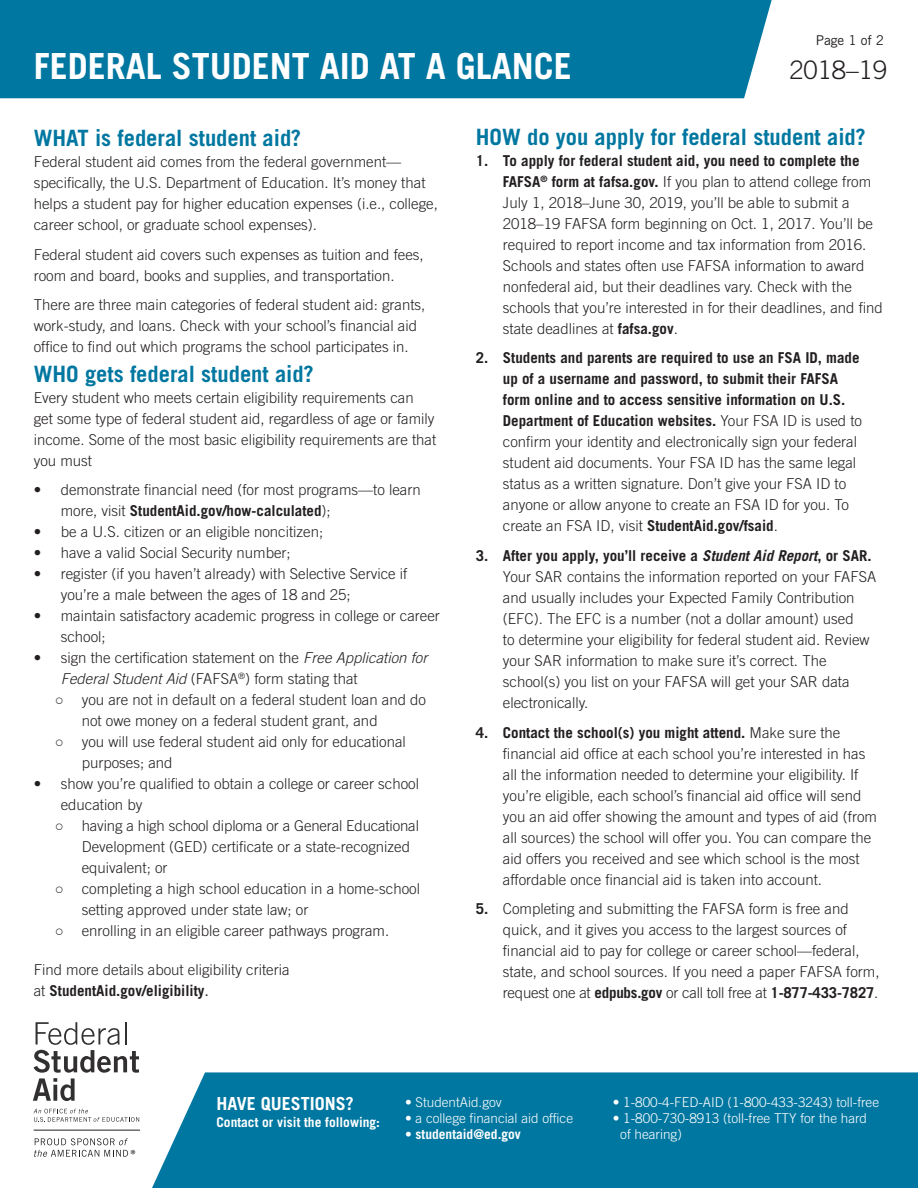
<style>
.page{position:relative;width:918px;height:1188px;background:#fff}
.page>*{position:absolute;margin:0;border:0;box-sizing:border-box;transform-origin:0 0}
.t1{font:700 36px "Trade Gothic LT Std";color:#fff}
.t2{font:300 25.5px "Trade Gothic LT Std";color:#231f20}
.t3{font:700 22.5px "Trade Gothic LT Std";color:#0077a0}
.t4{font:700 18px "Trade Gothic LT Std";color:#fff}
.t5{font:300 15px/21px "Trade Gothic LT Std";color:#231f20}
.t6{font:300 13.5px/16.2px "Trade Gothic LT Std";color:#fff}
.t7{font:700 13.5px "Trade Gothic LT Std";color:#fff}
.t8{font:13.5px "Trade Gothic LT Std";color:#231f20}
.s1{font-weight:700}
.s2{font-style:italic}
.s3{font-family:"Arial";font-weight:400}
.s4{font-weight:400}
.s5{font-weight:700;font-style:italic}
.s6{font-weight:300}
</style>
<div class="page">
<div style="left:0;top:0;width:772px;height:98px;background:#0077a0"></div>
<div style="left:152px;top:1072px;width:766px;height:116px;background:#0077a0"></div>
<hr style="left:34px;top:1130px;width:106px;height:1px;background:#231f20">
<svg style="left:33px;top:1109px;width:106px;height:13px"></svg>
<svg style="left:33px;top:1022px;width:106px;height:79px"></svg>
<svg style="left:34px;top:1138px;width:101px;height:19px"></svg>
<p class="t8" style="left:816px;top:32px;width:70px">Page 1 of 2</p>
<h1 class="t1" style="left:34px;top:44px;width:540px">FEDERAL STUDENT AID AT A GLANCE</h1>
<h2 class="t2" style="left:789px;top:54px;width:99px">2018–19</h2>
<h3 class="t3" style="left:34px;top:124px;width:269px">WHAT is federal student aid?</h3>
<p class="t5" style="left:34px;top:151px;width:406px">Federal student aid comes from the federal government— specifically, the U.S. Department of Education. It’s money that helps a student pay for higher education expenses (i.e., college, career school, or graduate school expenses).</p>
<p class="t5" style="left:34px;top:243px;width:392px">Federal student aid covers such expenses as tuition and fees, room and board, books and supplies, and transportation.</p>
<p class="t5" style="left:34px;top:294px;width:393px">There are three main categories of federal student aid: grants, work-study, and loans. Check with your school’s financial aid office to find out which programs the school participates in.</p>
<h3 class="t3" style="left:34px;top:360px;width:282px">WHO gets federal student aid?</h3>
<p class="t5" style="left:34px;top:387px;width:404px">Every student who meets certain eligibility requirements can get some type of federal student aid, regardless of age or family income. Some of the most basic eligibility requirements are that you must</p>
<p class="t5" style="left:61px;top:479px;width:362px;text-indent:-27px">• demonstrate financial need (for most programs—to learn more, visit <span class="s1">StudentAid.gov/how-calculated</span>);</p>
<p class="t5" style="left:34px;top:521px;width:291px">• be a U.S. citizen or an eligible noncitizen;</p>
<p class="t5" style="left:34px;top:542px;width:259px">• have a valid Social Security number;</p>
<p class="t5" style="left:61px;top:563px;width:348px;text-indent:-27px">• register (if you haven’t already) with Selective Service if you’re a male between the ages of 18 and 25;</p>
<p class="t5" style="left:61px;top:605px;width:381px;text-indent:-27px">• maintain satisfactory academic progress in college or career school;</p>
<p class="t5" style="left:61px;top:647px;width:368px;text-indent:-27px">• sign the certification statement on the <span class="s2">Free Application for<br>Federal Student Aid</span> (FAFSA<sup>®</sup>) form stating that</p>
<p class="t5" style="left:82px;top:689px;width:346px;text-indent:-27px"><span class="s3">○</span> you are not in default on a federal student loan and do not owe money on a federal student grant, and</p>
<p class="t5" style="left:82px;top:731px;width:326px;text-indent:-27px"><span class="s3">○</span> you will use federal student aid only for educational purposes; and</p>
<p class="t5" style="left:61px;top:773px;width:360px;text-indent:-27px">• show you’re qualified to obtain a college or career school education by</p>
<p class="t5" style="left:82px;top:815px;width:339px;text-indent:-27px"><span class="s3">○</span> having a high school diploma or a General Educational<br>Development (GED) certificate or a state-recognized equivalent; or</p>
<p class="t5" style="left:82px;top:878px;width:340px;text-indent:-27px"><span class="s3">○</span> completing a high school education in a home-school setting approved under state law; or</p>
<p class="t5" style="left:55px;top:920px;width:336px"><span class="s3">○</span> enrolling in an eligible career pathways program.</p>
<p class="t5" style="left:34px;top:959px;width:257px">Find more details about eligibility criteria at <span class="s1">StudentAid.gov/eligibility</span><span class="s4">.</span></p>
<h3 class="t3" style="left:476px;top:123px;width:392px">HOW do you apply for federal student aid?</h3>
<p class="t5" style="left:503px;top:150px;width:382px;text-indent:-27px"><span class="s1">1. To apply for federal student aid, you need to complete the FAFSA</span><sup>®</sup> <span class="s1">form at fafsa.gov.</span> If you plan to attend college from July 1, 2018–June 30, 2019, you’ll be able to submit a 2018–19 FAFSA form beginning on Oct. 1, 2017. You’ll be required to report income and tax information from 2016.<br>Schools and states often use FAFSA information to award nonfederal aid, but their deadlines vary. Check with the schools that you’re interested in for their deadlines, and find state deadlines at <span class="s1">fafsa.gov</span>.</p>
<p class="t5" style="left:503px;top:347px;width:361px;text-indent:-27px"><span class="s1">2. Students and parents are required to use an FSA ID, made up of a username and password, to submit their FAFSA form online and to access sensitive information on U.S.<br>Department of Education websites.</span> Your FSA ID is used to confirm your identity and electronically sign your federal student aid documents. Your FSA ID has the same legal status as a written signature. Don’t give your FSA ID to anyone or allow anyone to create an FSA ID for you. To create an FSA ID, visit <span class="s1">StudentAid.gov/fsaid</span>.</p>
<p class="t5" style="left:503px;top:545px;width:375px;text-indent:-27px"><span class="s1">3. After you apply, you’ll receive a</span> <span class="s5">Student Aid Report</span><span class="s1">, or SAR.<br></span>Your SAR contains the information reported on your FAFSA and usually includes your Expected Family Contribution (EFC). The EFC is a number (not a dollar amount) used<br>to determine your eligibility for federal student aid. Review your SAR information to make sure it’s correct. The school(s) you list on your FAFSA will get your SAR data electronically.</p>
<p class="t5" style="left:503px;top:722px;width:376px;text-indent:-27px"><span class="s1">4. Contact the school(s) you might attend.</span> Make sure the financial aid office at each school you’re interested in has all the information needed to determine your eligibility. If you’re eligible, each school’s financial aid office will send you an aid offer showing the amount and types of aid (from all sources) the school will offer you. You can compare the aid offers you received and see which school is the most affordable once financial aid is taken into account.</p>
<p class="t5" style="left:503px;top:898px;width:378px;text-indent:-27px"><span class="s1">5.</span> Completing and submitting the FAFSA form is free and quick, and it gives you access to the largest sources of financial aid to pay for college or career school—federal, state, and school sources. If you need a paper FAFSA form, request one at <span class="s1">edpubs.gov</span> or call toll free at <span class="s1">1-877-433-7827</span>.</p>
<p class="t4" style="left:216px;top:1093px;width:139px">HAVE QUESTIONS?</p>
<p class="t7" style="left:216px;top:1114px;width:165px">Contact or visit the following:</p>
<p class="t6" style="left:405px;top:1094px;width:98px">• StudentAid.gov</p>
<p class="t6" style="left:405px;top:1110px;width:170px">• a college financial aid office</p>
<p class="t7" style="left:405px;top:1126px;width:117px"><span class="s6">•</span> studentaid@ed.gov</p>
<p class="t6" style="left:613px;top:1094px;width:268px">• 1-800-4-FED-AID (1-800-433-3243) toll-free</p>
<p class="t6" style="left:620px;top:1110px;width:248px;text-indent:-7px">• 1-800-730-8913 (toll-free TTY for the hard of hearing)</p>
</div>
